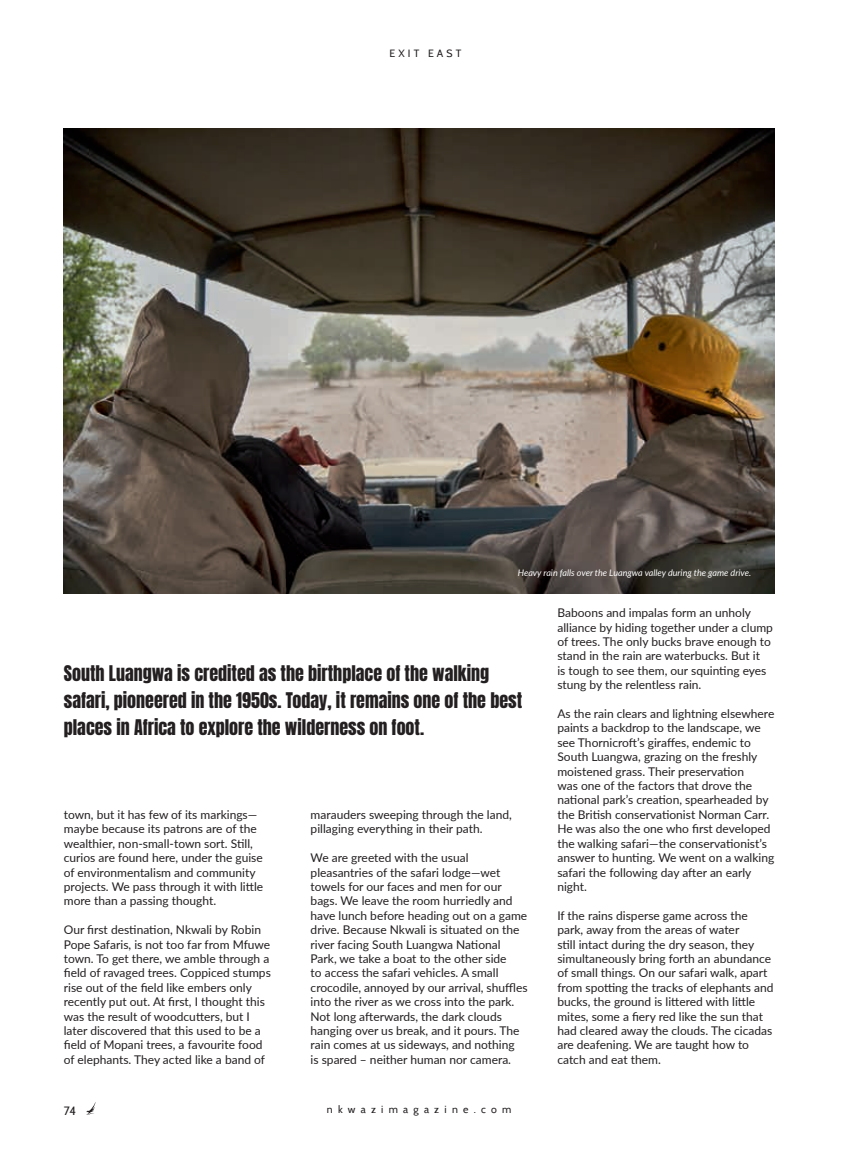
<style>
.page{position:relative;width:851px;height:1149px;background:#fff}
.page>*{position:absolute;margin:0;border:0;box-sizing:border-box;transform-origin:0 0}
.t1{font:18px/27px "Anton";color:#231f20}
.t2{font:12px/14.4px "Lato";color:#231f20}
.t3{font:12px "Cabin";color:#231f20}
.t4{font:10.5px "Cabin";letter-spacing:.5em;color:#231f20}
.t5{font:10.5px "Cabin";letter-spacing:.3em;color:#231f20}
.t6{font:italic 9px "Lato";color:#fff}
</style>
<div class="page">
<img style="left:64px;top:129px;width:710px;height:464px">
<svg style="left:86px;top:1102px;width:10px;height:12px"></svg>
<p class="t5" style="left:389px;top:47px;width:73px">EXIT EAST</p>
<p class="t6" style="left:517px;top:566px;width:235px">Heavy rain falls over the Luangwa valley during the game drive.</p>
<h1 class="t1" style="left:64px;top:661px;width:460px">South Luangwa is credited as the birthplace of the walking safari, pioneered in the 1950s. Today, it remains one of the best places in Africa to explore the wilderness on foot.</h1>
<p class="t2" style="left:64px;top:806px;width:201px">town, but it has few of its markings— maybe because its patrons are of the wealthier, non-small-town sort. Still, curios are found here, under the guise of environmentalism and community projects. We pass through it with little more than a passing thought.</p>
<p class="t2" style="left:64px;top:921px;width:208px">Our first destination, Nkwali by Robin Pope Safaris, is not too far from Mfuwe town. To get there, we amble through a field of ravaged trees. Coppiced stumps rise out of the field like embers only recently put out. At first, I thought this was the result of woodcutters, but I later discovered that this used to be a field of Mopani trees, a favourite food of elephants. They acted like a band of</p>
<p class="t2" style="left:310px;top:806px;width:203px">marauders sweeping through the land, pillaging everything in their path.</p>
<p class="t2" style="left:310px;top:849px;width:218px">We are greeted with the usual pleasantries of the safari lodge—wet towels for our faces and men for our bags. We leave the room hurriedly and have lunch before heading out on a game drive. Because Nkwali is situated on the river facing South Luangwa National Park, we take a boat to the other side<br>to access the safari vehicles. A small crocodile, annoyed by our arrival, shuffles into the river as we cross into the park.<br>Not long afterwards, the dark clouds hanging over us break, and it pours. The rain comes at us sideways, and nothing<br>is spared – neither human nor camera.</p>
<p class="t3" style="left:64px;top:1102px;width:14px">74</p>
<p class="t4" style="left:327px;top:1102px;width:186px">nkwazimagazine.com</p>
<p class="t2" style="left:557px;top:605px;width:217px">Baboons and impalas form an unholy alliance by hiding together under a clump of trees. The only bucks brave enough to stand in the rain are waterbucks. But it<br>is tough to see them, our squinting eyes stung by the relentless rain.</p>
<p class="t2" style="left:557px;top:705px;width:218px">As the rain clears and lightning elsewhere paints a backdrop to the landscape, we see Thornicroft’s giraffes, endemic to South Luangwa, grazing on the freshly moistened grass. Their preservation<br>was one of the factors that drove the national park’s creation, spearheaded by the British conservationist Norman Carr.<br>He was also the one who first developed the walking safari—the conservationist’s answer to hunting. We went on a walking safari the following day after an early night.</p>
<p class="t2" style="left:557px;top:907px;width:218px">If the rains disperse game across the park, away from the areas of water<br>still intact during the dry season, they simultaneously bring forth an abundance of small things. On our safari walk, apart from spotting the tracks of elephants and bucks, the ground is littered with little mites, some a fiery red like the sun that had cleared away the clouds. The cicadas are deafening. We are taught how to catch and eat them.</p>
</div>
